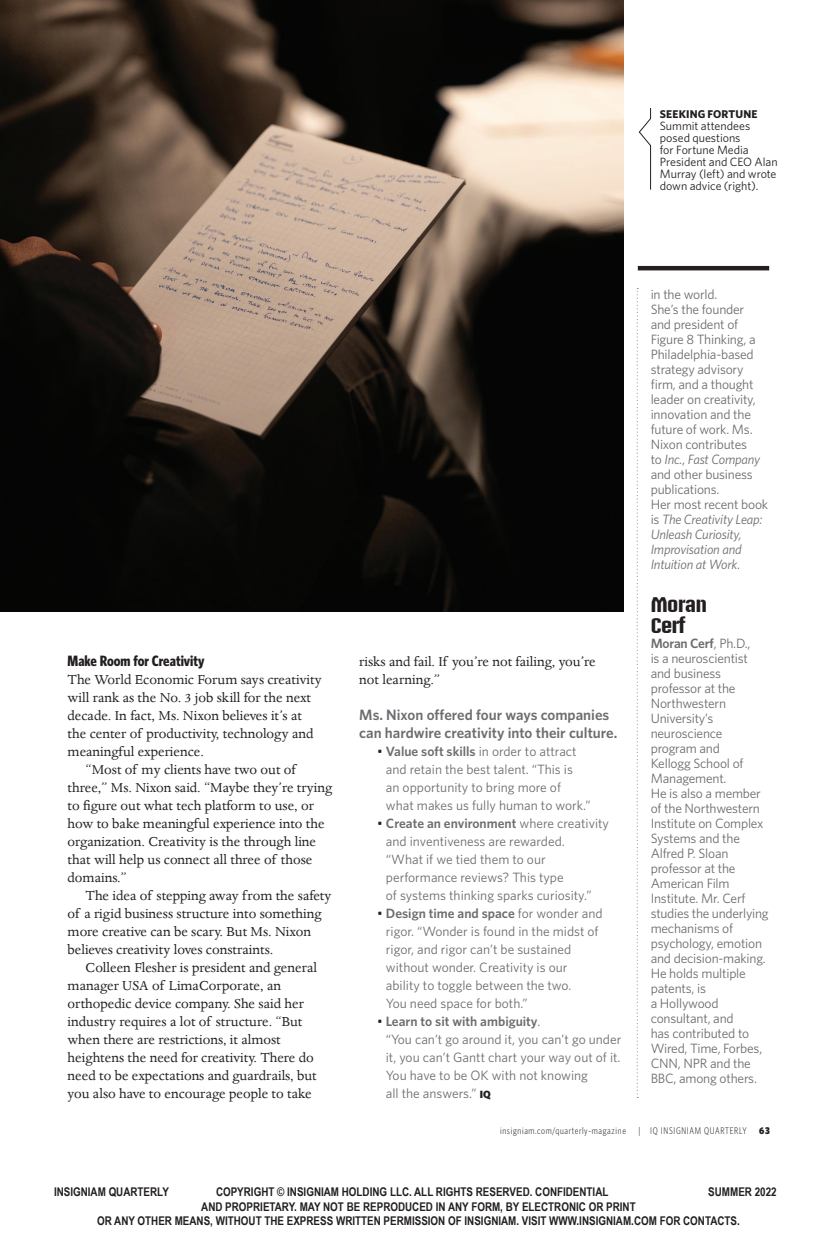
<style>
.page{position:relative;width:837px;height:1242px;background:#fff}
.page>*{position:absolute;margin:0;border:0;box-sizing:border-box;transform-origin:0 0}
.Body_copy_ragged_no{font:700 21px/21px "Briem Akademi Std";letter-spacing:-.02em;color:#231f20}
.Body_Copy_Justified{font:15px/18px "Dante MT Pro";color:#231f20}
.Body_Copy_Justified-2{font:600 15px/18px "Whitney HTF";color:#6c6d70}
.Body_Copy_Justified-3{font:700 condensed 15px "Whitney HTF";color:#231f20}
.Body_copy_ragged_no-2{font:13.5px/15px "Whitney HTF";letter-spacing:-.015em;color:#6c6d70}
.Body_Copy_Justified-4{font:13.5px/18px "Whitney HTF";color:#6c6d70}
.t1{font:700 12px "Arial Narrow";color:#231f20}
.t2{font:12px/12px "Whitney HTF";color:#231f20}
.t3{font:700 11.25px "Whitney HTF";letter-spacing:.015em;color:#231f20}
.t4{font:300 condensed 9.75px "Whitney HTF";letter-spacing:.07em;color:#231f20}
.t5{font:900 condensed 9.75px "Whitney HTF";color:#231f20}
.s1{color:#231f20}
.s2{font-weight:600}
.s3{font-weight:900;font-size:10.5px;color:#231f20}
.s4{font-style:italic}
</style>
<div class="page">
<svg style="left:639px;top:108px;width:12px;height:82px"></svg>
<img style="left:0;top:0;width:624px;height:612px">
<svg style="left:637px;top:288px;width:1px;height:810px"></svg>
<hr style="left:638px;top:266px;width:131px;height:4px;background:#231f20">
<p class="t3" style="left:660px;top:107px;width:99px">SEEKING FORTUNE</p>
<p class="t2" style="left:660px;top:119px;width:119px">Summit attendees posed questions<br>for Fortune Media<br>President and CEO Alan<br>Murray (left) and wrote down advice (right).</p>
<p class="Body_Copy_Justified-3" style="left:68px;top:652px;width:138px">Make Room for Creativity</p>
<p class="Body_Copy_Justified" style="left:68px;top:671px;width:256px">The World Economic Forum says creativity will rank as the No. 3 job skill for the next decade. In fact, Ms. Nixon believes it’s at the center of productivity, technology and meaningful experience.</p>
<p class="Body_Copy_Justified" style="left:68px;top:761px;width:266px;text-indent:18px">“Most of my clients have two out of three,” Ms. Nixon said. “Maybe they’re trying to figure out what tech platform to use, or how to bake meaningful experience into the organization. Creativity is the through line that will help us connect all three of those domains.”</p>
<p class="Body_Copy_Justified" style="left:68px;top:887px;width:265px;text-indent:18px">The idea of stepping away from the safety of a rigid business structure into something more creative can be scary. But Ms. Nixon believes creativity loves constraints.</p>
<p class="Body_Copy_Justified" style="left:68px;top:959px;width:251px;text-indent:18px">Colleen Flesher is president and general manager USA of LimaCorporate, an orthopedic device company. She said her industry requires a lot of structure. “But when there are restrictions, it almost heightens the need for creativity. There do need to be expectations and guardrails, but you also have to encourage people to take</p>
<p class="Body_Copy_Justified" style="left:359px;top:653px;width:238px">risks and fail. If you’re not failing, you’re not learning.”</p>
<p class="Body_Copy_Justified-2" style="left:359px;top:705px;width:260px">Ms. Nixon offered four ways companies can hardwire creativity into their culture.</p>
<p class="Body_Copy_Justified-4" style="left:386px;top:742px;width:206px;text-indent:-9px"><span class="s1">•</span> <span class="s2">Value soft skills</span> in order to attract and retain the best talent. “This is<br>an opportunity to bring more of what makes us fully human to work.”</p>
<p class="Body_Copy_Justified-4" style="left:386px;top:814px;width:225px;text-indent:-9px"><span class="s1">•</span> <span class="s2">Create an environment</span> where creativity and inventiveness are rewarded.<br>“What if we tied them to our performance reviews? This type<br>of systems thinking sparks curiosity.”</p>
<p class="Body_Copy_Justified-4" style="left:386px;top:904px;width:218px;text-indent:-9px"><span class="s1">•</span> <span class="s2">Design time and space</span> for wonder and rigor. “Wonder is found in the midst of rigor, and rigor can’t be sustained without wonder. Creativity is our ability to toggle between the two.<br>You need space for both.”</p>
<p class="Body_Copy_Justified-4" style="left:386px;top:1012px;width:237px;text-indent:-9px"><span class="s1">•</span> <span class="s2">Learn to sit with ambiguity</span>.<br>“You can’t go around it, you can’t go under it, you can’t Gantt chart your way out of it.<br>You have to be OK with not knowing<br>all the answers.” <span class="s3">IQ</span></p>
<p class="Body_copy_ragged_no-2" style="left:651px;top:286px;width:119px">in the world.<br>She’s the founder<br>and president of<br>Figure 8 Thinking, a<br>Philadelphia-based strategy advisory firm, and a thought leader on creativity, innovation and the future of work. Ms.<br>Nixon contributes<br>to <span class="s4">Inc.</span>, <span class="s4">Fast Company </span>and other business publications.<br>Her most recent book is <span class="s4">The Creativity Leap:<br>Unleash Curiosity,<br>Improvisation and<br>Intuition at Work</span>.</p>
<p class="Body_copy_ragged_no" style="left:651px;top:594px;width:58px">Moran<br>Cerf</p>
<p class="Body_copy_ragged_no-2" style="left:651px;top:636px;width:120px"><span class="s2">Moran Cerf</span>, Ph.D.,<br>is a neuroscientist and business professor at the<br>Northwestern<br>University’s neuroscience program and<br>Kellogg School of<br>Management.<br>He is also a member of the Northwestern<br>Institute on Complex<br>Systems and the<br>Alfred P. Sloan professor at the<br>American Film<br>Institute. Mr. Cerf studies the underlying mechanisms of psychology, emotion and decision-making.<br>He holds multiple patents, is<br>a Hollywood consultant, and<br>has contributed to<br>Wired, Time, Forbes,<br>CNN, NPR and the<br>BBC, among others.</p>
<p class="t4" style="left:500px;top:1125px;width:127px">insigniam.com/quarterly-magazine</p>
<p class="t4" style="left:638px;top:1125px;width:110px">| IQ INSIGNIAM QUARTERLY</p>
<p class="t5" style="left:759px;top:1125px;width:12px">63</p>
<p class="t1" style="left:54px;top:1185px;width:116px">INSIGNIAM QUARTERLY</p>
<p class="t1" style="left:216px;top:1185px;width:394px">COPYRIGHT © INSIGNIAM HOLDING LLC. ALL RIGHTS RESERVED. CONFIDENTIAL</p>
<p class="t1" style="left:708px;top:1185px;width:70px">SUMMER 2022</p>
<p class="t1" style="left:201px;top:1199px;width:436px">AND PROPRIETARY. MAY NOT BE REPRODUCED IN ANY FORM, BY ELECTRONIC OR PRINT</p>
<p class="t1" style="left:97px;top:1214px;width:644px">OR ANY OTHER MEANS, WITHOUT THE EXPRESS WRITTEN PERMISSION OF INSIGNIAM. VISIT WWW.INSIGNIAM.COM FOR CONTACTS.</p>
</div>
